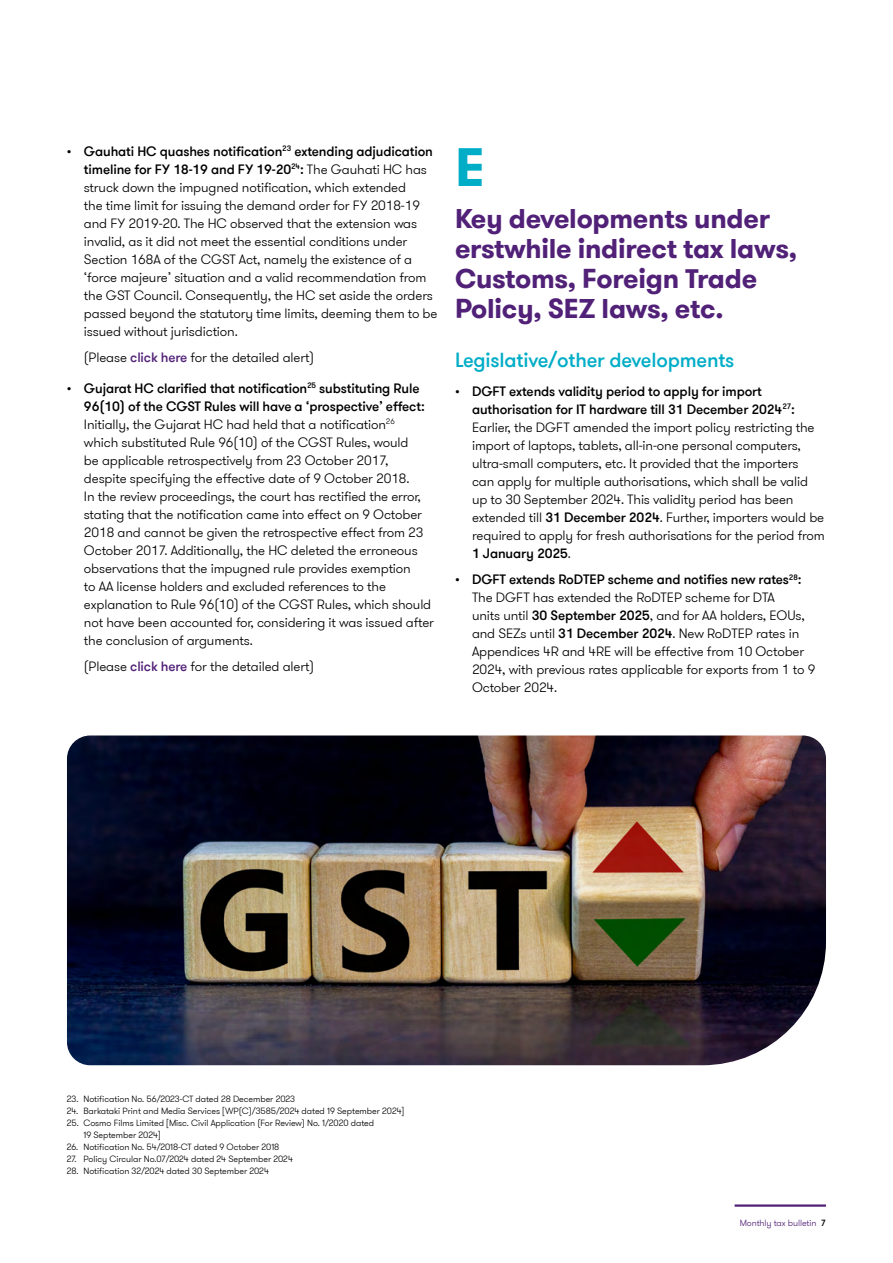
<style>
.page{position:relative;width:893px;height:1263px;background:#fff}
.page>*{position:absolute;margin:0;border:0;box-sizing:border-box;transform-origin:0 0}
.t1{font:700 54px "GT Walsheim Pro";color:#00adc7}
.t2{font:700 27px/30px "GT Walsheim Pro";letter-spacing:-.01em;color:#512178}
.t3{font:500 20.25px "GT Walsheim Pro";letter-spacing:-.01em;color:#00adc7}
.t4{font:300 13.5px/18px "GT Walsheim Pro";letter-spacing:-.01em;color:#000}
.t5{font:300 9px/12px "GT Walsheim Pro";letter-spacing:-.005em;color:#000}
.t6{font:300 9px "GT Walsheim Pro";letter-spacing:-.01em;color:#512178}
.s1{font-weight:500}
.s2{font-weight:500;color:#512178}
.s3{font-weight:500;color:#000}
</style>
<div class="page">
<hr style="left:735px;top:1204px;width:91px;height:3px;background:#512178">
<img style="left:67px;top:735px;width:759px;height:330px">
<p class="t4" style="left:84px;top:142px;width:355px;text-indent:-17px"><span class="s1">• Gauhati HC quashes notification</span><sup>23</sup> <span class="s1">extending adjudication timeline for FY 18-19 and FY 19-20</span><sup>24</sup><span class="s1">:</span> The Gauhati HC has struck down the impugned notification, which extended<br>the time limit for issuing the demand order for FY 2018-19 and FY 2019-20. The HC observed that the extension was invalid, as it did not meet the essential conditions under Section 168A of the CGST Act, namely the existence of a ‘force majeure’ situation and a valid recommendation from the GST Council. Consequently, the HC set aside the orders passed beyond the statutory time limits, deeming them to be issued without jurisdiction.</p>
<p class="t4" style="left:84px;top:349px;width:232px">(Please <span class="s2">click here</span> for the detailed alert)</p>
<p class="t4" style="left:84px;top:379px;width:351px;text-indent:-17px"><span class="s1">• Gujarat HC clarified that notification</span><sup>25</sup> <span class="s1">substituting Rule 96(10) of the CGST Rules will have a ‘prospective’ effect:<br></span>Initially, the Gujarat HC had held that a notification<sup>26<br></sup>which substituted Rule 96(10) of the CGST Rules, would<br>be applicable retrospectively from 23 October 2017, despite specifying the effective date of 9 October 2018.<br>In the review proceedings, the court has rectified the error, stating that the notification came into effect on 9 October 2018 and cannot be given the retrospective effect from 23<br>October 2017. Additionally, the HC deleted the erroneous observations that the impugned rule provides exemption<br>to AA license holders and excluded references to the explanation to Rule 96(10) of the CGST Rules, which should not have been accounted for, considering it was issued after the conclusion of arguments.</p>
<p class="t4" style="left:84px;top:658px;width:232px">(Please <span class="s2">click here</span> for the detailed alert)</p>
<h1 class="t1" style="left:455px;top:132px;width:31px">E</h1>
<h2 class="t2" style="left:455px;top:203px;width:344px">Key developments under erstwhile indirect tax laws,<br>Customs, Foreign Trade<br>Policy, SEZ laws, etc.</h2>
<h3 class="t3" style="left:455px;top:347px;width:281px">Legislative/other developments</h3>
<p class="t4" style="left:472px;top:382px;width:354px;text-indent:-17px"><span class="s1">• DGFT extends validity period to apply for import authorisation for IT hardware till 31 December 2024</span><sup>27</sup><span class="s1">:<br></span>Earlier, the DGFT amended the import policy restricting the import of laptops, tablets, all-in-one personal computers, ultra-small computers, etc. It provided that the importers<br>can apply for multiple authorisations, which shall be valid up to 30 September 2024. This validity period has been extended till <span class="s1">31 December 2024</span>. Further, importers would be required to apply for fresh authorisations for the period from <span class="s1">1 January 2025</span>.</p>
<p class="t4" style="left:472px;top:571px;width:345px;text-indent:-17px"><span class="s1">• DGFT extends RoDTEP scheme and notifies new rates</span><sup>28</sup><span class="s1">:<br></span>The DGFT has extended the RoDTEP scheme for DTA<br>units until <span class="s1">30 September 2025</span>, and for AA holders, EOUs, and SEZs until <span class="s1">31 December 2024</span>. New RoDTEP rates in Appendices 4R and 4RE will be effective from 10 October 2024, with previous rates applicable for exports from 1 to 9<br>October 2024.</p>
<p class="t5" style="left:67px;top:1093px;width:230px">23. Notification No. 56/2023-CT dated 28 December 2023</p>
<p class="t5" style="left:67px;top:1105px;width:339px">24. Barkataki Print and Media Services [WP(C)/3585/2024 dated 19 September 2024]</p>
<p class="t5" style="left:83px;top:1117px;width:292px;text-indent:-16px">25. Cosmo Films Limited [Misc. Civil Application (For Review) No. 1/2020 dated<br>19 September 2024]</p>
<p class="t5" style="left:67px;top:1141px;width:214px">26. Notification No. 54/2018-CT dated 9 October 2018</p>
<p class="t5" style="left:67px;top:1153px;width:227px">27. Policy Circular No.07/2024 dated 24 September 2024</p>
<p class="t5" style="left:67px;top:1165px;width:203px">28. Notification 32/2024 dated 30 September 2024</p>
<p class="t6" style="left:740px;top:1217px;width:88px">Monthly tax bulletin <span class="s3">7</span></p>
</div>
